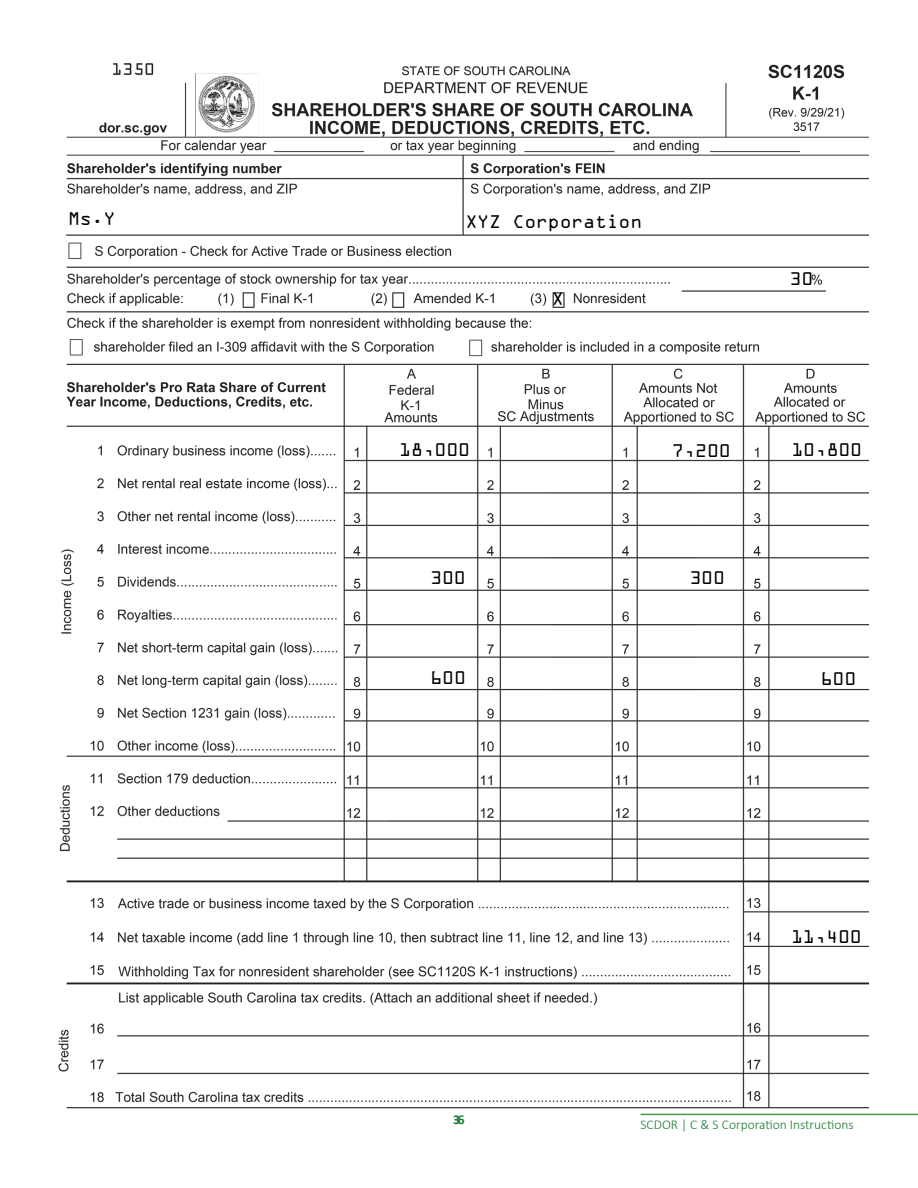
<style>
.page{position:relative;width:918px;height:1188px;background:#fff}
.page>*{position:absolute;margin:0;border:0;box-sizing:border-box;transform-origin:0 0}
.t1{font:19.5px "OCRA Extended";color:#000}
.t2{font:300 13.5px "Calibri";color:#18792f}
.t3{font:700 13.5px "Calibri";color:#18792f}
</style>
<div class="page">
<hr style="left:640px;top:1114px;width:278px;height:1px;background:#439c46">
<img style="left:58px;top:63px;width:811px;height:1051px">
<p class="t1" style="left:68px;top:209px;width:49px">Ms.Y</p>
<p class="t1" style="left:465px;top:211px;width:178px">XYZ Corporation</p>
<p class="t1" style="left:552px;top:288px;width:13px">X</p>
<p class="t1" style="left:790px;top:268px;width:25px">30</p>
<p class="t1" style="left:399px;top:440px;width:72px">18,000</p>
<p class="t1" style="left:672px;top:440px;width:60px">7,200</p>
<p class="t1" style="left:791px;top:440px;width:72px">10,800</p>
<p class="t1" style="left:430px;top:568px;width:37px">300</p>
<p class="t1" style="left:689px;top:568px;width:37px">300</p>
<p class="t1" style="left:430px;top:667px;width:37px">600</p>
<p class="t1" style="left:821px;top:669px;width:37px">600</p>
<p class="t1" style="left:791px;top:926px;width:72px">11,400</p>
<p class="t3" style="left:453px;top:1110px;width:13px">36</p>
<p class="t2" style="left:640px;top:1116px;width:215px">SCDOR | C &amp; S Corporation Instructions</p>
</div>
